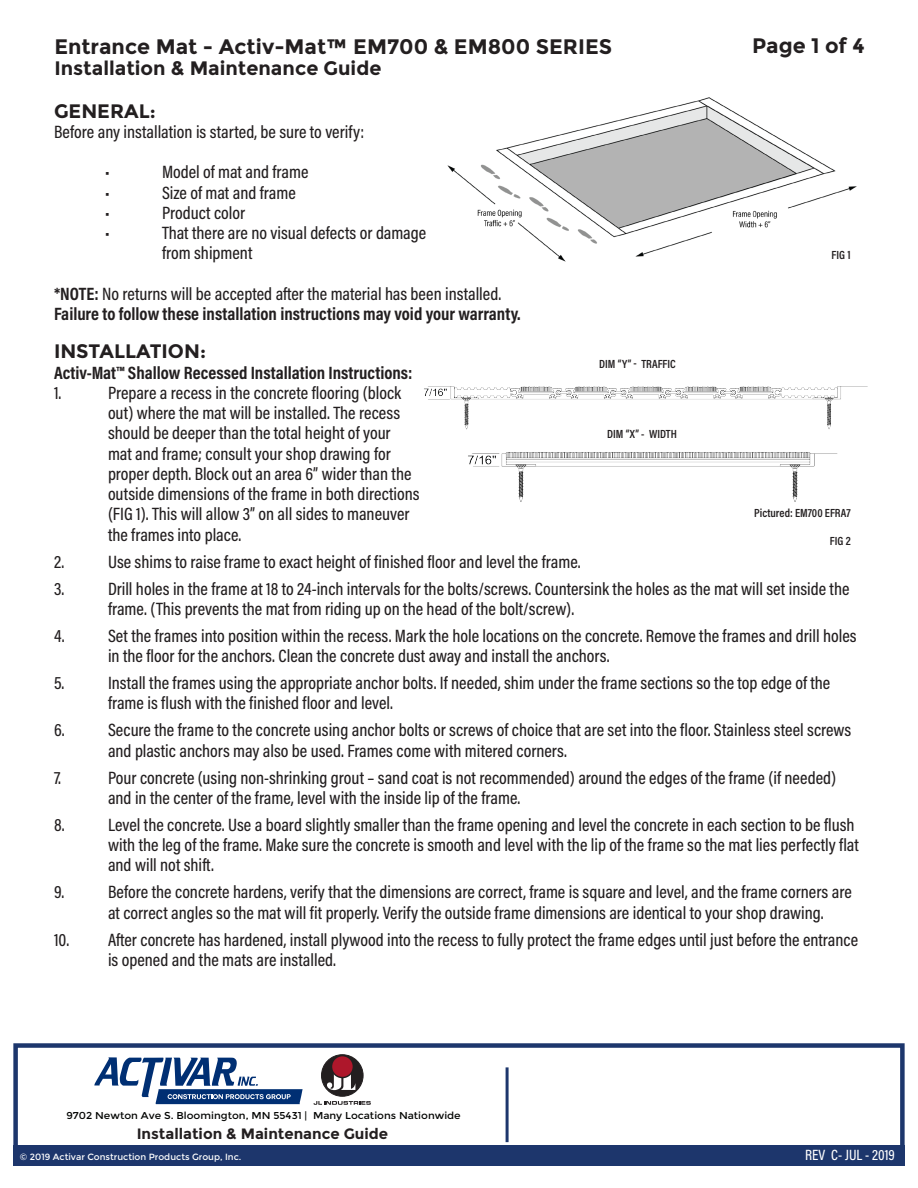
<style>
.page{position:relative;width:918px;height:1188px;background:#fff}
.page>*{position:absolute;margin:0;border:0;box-sizing:border-box;transform-origin:0 0}
.t1{font:700 21px "Montserrat";color:#231f20}
.Section_Titles{font:700 19.5px "Montserrat";color:#231f20}
.t2{font:500 18px/20.2px "Acumin Pro Cond";color:#231f20}
.SubSection_Title{font:700 18px "Acumin Pro Cond";color:#231f20}
.t3{font:700 15px "Montserrat";color:#231f20}
.t4{font:500 15px "Acumin Pro Cond";color:#fff}
.t5{font:600 11.85px "Acumin Pro Cond";color:#231f20}
.t6{font:10.05px "Montserrat";color:#040503;scale:1.05 1}
.t7{font:9px "Montserrat";color:#fff}
.s1{font-weight:700}
</style>
<div class="page">
<div style="left:13px;top:1043px;width:892px;height:120px;border:4px solid #1d366c"></div>
<div style="left:322px;top:1055px;width:41px;height:41px;background:#231f20;border-radius:50%"></div>
<div style="left:322px;top:1055px;width:41px;height:41px;border:1px solid #231f20;border-radius:50%"></div>
<svg style="left:327px;top:1074px;width:28px;height:16px"></svg>
<div style="left:331px;top:1055px;width:23px;height:23px;background:#231f20;border-radius:50%"></div>
<div style="left:332px;top:1056px;width:21px;height:21px;background:#ae172b;border-radius:50%"></div>
<svg style="left:314px;top:1101px;width:57px;height:4px"></svg>
<svg style="left:94px;top:1057px;width:209px;height:47px"></svg>
<div style="left:13px;top:1146px;width:892px;height:20px;background:#1d366c"></div>
<hr style="left:506px;top:1067px;width:3px;height:75px;background:#1d366c">
<img style="left:447px;top:97px;width:410px;height:165px">
<img style="left:468px;top:452px;width:370px;height:50px">
<img style="left:424px;top:386px;width:444px;height:44px">
<p class="t1" style="left:55px;top:34px;width:559px">Entrance Mat - Activ-Mat™ EM700 &amp; EM800 SERIES</p>
<p class="Section_Titles" style="left:55px;top:56px;width:328px">Installation &amp; Maintenance Guide</p>
<p class="t1" style="left:752px;top:33px;width:114px">Page 1 of 4</p>
<p class="Section_Titles" style="left:54px;top:99px;width:103px">GENERAL:</p>
<p class="t2" style="left:54px;top:121px;width:312px">Before any installation is started, be sure to verify:</p>
<p class="t2" style="left:105px;top:162px;width:6px">•</p>
<p class="t2" style="left:162px;top:162px;width:148px">Model of mat and frame</p>
<p class="t2" style="left:105px;top:182px;width:6px">•</p>
<p class="t2" style="left:162px;top:182px;width:135px">Size of mat and frame</p>
<p class="t2" style="left:105px;top:202px;width:6px">•</p>
<p class="t2" style="left:162px;top:202px;width:85px">Product color</p>
<p class="t2" style="left:105px;top:222px;width:6px">•</p>
<p class="t2" style="left:162px;top:222px;width:266px">That there are no visual defects or damage from shipment</p>
<p class="t2" style="left:54px;top:283px;width:449px"><span class="s1">*NOTE:</span> No returns will be accepted after the material has been installed.</p>
<p class="SubSection_Title" style="left:54px;top:302px;width:468px">Failure to follow these installation instructions may void your warranty.</p>
<p class="Section_Titles" style="left:54px;top:339px;width:154px">INSTALLATION:</p>
<p class="SubSection_Title" style="left:54px;top:361px;width:360px">Activ-Mat™ Shallow Recessed Installation Instructions:</p>
<p class="t2" style="left:54px;top:382px;width:9px">1.</p>
<p class="t2" style="left:108px;top:382px;width:313px">Prepare a recess in the concrete flooring (block out) where the mat will be installed. The recess should be deeper than the total height of your<br>mat and frame; consult your shop drawing for proper depth. Block out an area 6” wider than the outside dimensions of the frame in both directions (FIG 1). This will allow 3” on all sides to maneuver the frames into place.</p>
<p class="t2" style="left:54px;top:551px;width:12px">2.</p>
<p class="t2" style="left:108px;top:551px;width:474px">Use shims to raise frame to exact height of finished floor and level the frame.</p>
<p class="t2" style="left:54px;top:578px;width:12px">3.</p>
<p class="t2" style="left:108px;top:578px;width:743px">Drill holes in the frame at 18 to 24-inch intervals for the bolts/screws. Countersink the holes as the mat will set inside the frame. (This prevents the mat from riding up on the head of the bolt/screw).</p>
<p class="t2" style="left:54px;top:625px;width:12px">4.</p>
<p class="t2" style="left:108px;top:625px;width:750px">Set the frames into position within the recess. Mark the hole locations on the concrete. Remove the frames and drill holes in the floor for the anchors. Clean the concrete dust away and install the anchors.</p>
<p class="t2" style="left:54px;top:672px;width:12px">5.</p>
<p class="t2" style="left:108px;top:672px;width:724px">Install the frames using the appropriate anchor bolts. If needed, shim under the frame sections so the top edge of the frame is flush with the finished floor and level.</p>
<p class="t2" style="left:54px;top:720px;width:12px">6.</p>
<p class="t2" style="left:108px;top:720px;width:745px">Secure the frame to the concrete using anchor bolts or screws of choice that are set into the floor. Stainless steel screws and plastic anchors may also be used. Frames come with mitered corners.</p>
<p class="t2" style="left:54px;top:767px;width:9px">7.</p>
<p class="t2" style="left:108px;top:767px;width:730px">Pour concrete (using non-shrinking grout – sand coat is not recommended) around the edges of the frame (if needed) and in the center of the frame, level with the inside lip of the frame.</p>
<p class="t2" style="left:54px;top:814px;width:12px">8.</p>
<p class="t2" style="left:108px;top:814px;width:752px">Level the concrete. Use a board slightly smaller than the frame opening and level the concrete in each section to be flush with the leg of the frame. Make sure the concrete is smooth and level with the lip of the frame so the mat lies perfectly flat and will not shift.</p>
<p class="t2" style="left:54px;top:882px;width:12px">9.</p>
<p class="t2" style="left:108px;top:882px;width:745px">Before the concrete hardens, verify that the dimensions are correct, frame is square and level, and the frame corners are at correct angles so the mat will fit properly. Verify the outside frame dimensions are identical to your shop drawing.</p>
<p class="t2" style="left:108px;top:929px;width:752px;text-indent:-54px">10. After concrete has hardened, install plywood into the recess to fully protect the frame edges until just before the entrance is opened and the mats are installed.</p>
<p class="t5" style="left:832px;top:247px;width:21px">FIG 1</p>
<p class="t5" style="left:599px;top:356px;width:78px">DIM “Y” - TRAFFIC</p>
<p class="t5" style="left:607px;top:426px;width:71px">DIM “X” - WIDTH</p>
<p class="t5" style="left:754px;top:506px;width:98px">Pictured: EM700 EFRA7</p>
<p class="t5" style="left:830px;top:533px;width:22px">FIG 2</p>
<p class="t6" style="left:66px;top:1110px;width:377px">9702 Newton Ave S. Bloomington, MN 55431 | Many Locations Nationwide</p>
<p class="t3" style="left:137px;top:1124px;width:253px">Installation &amp; Maintenance Guide</p>
<p class="t7" style="left:20px;top:1152px;width:223px">© 2019 Activar Construction Products Group, Inc.</p>
<p class="t4" style="left:805px;top:1145px;width:91px">REV C- JUL - 2019</p>
</div>
